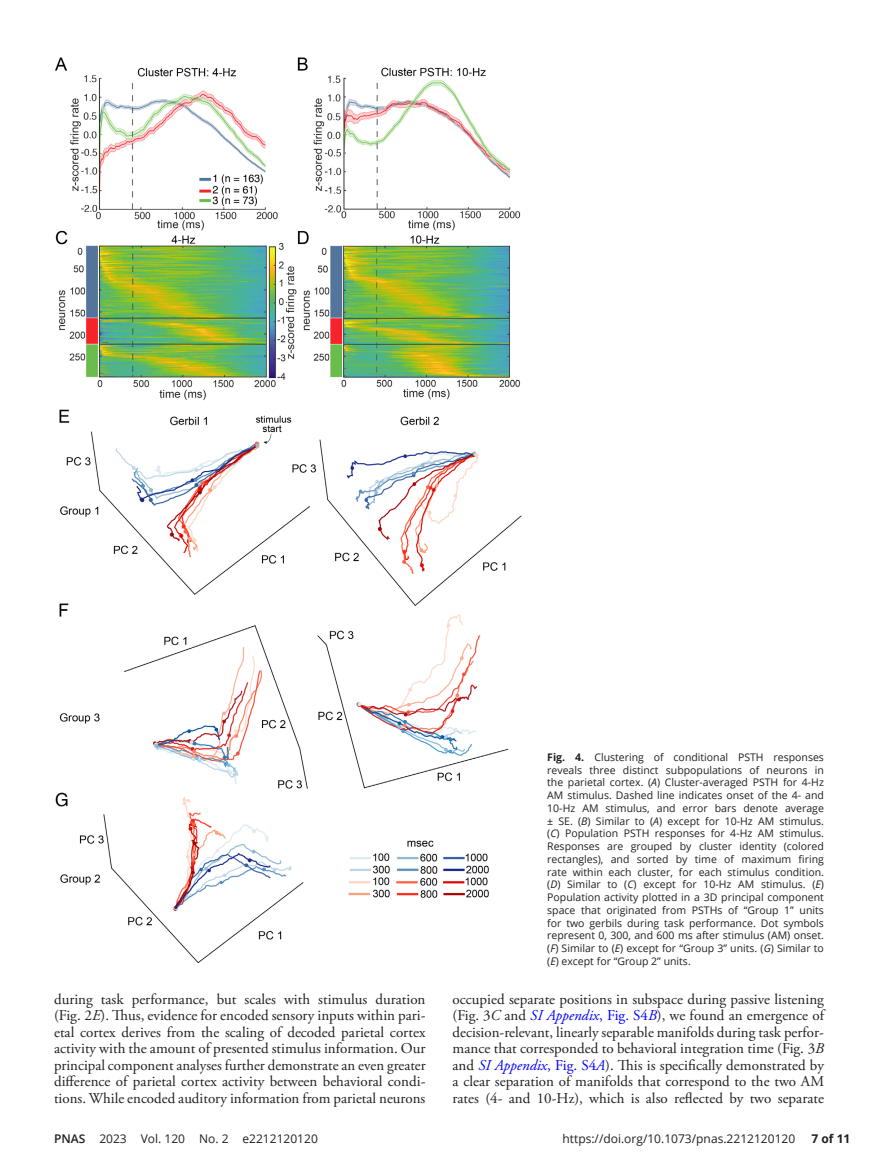
<style>
.page{position:relative;width:878px;height:1175px;background:#fff}
.page>*{position:absolute;margin:0;border:0;box-sizing:border-box;transform-origin:0 0}
.t1{font:15px/16.5px "Adobe Garamond Pro";color:#231f20;text-align:justify}
.t2{font:12px "Open Sans";color:#231f20}
.t3{font:700 12px "Open Sans";color:#231f20}
.t4{font:10.5px/12.8px "Open Sans";color:#231f20;text-align:justify}
.s1{font-weight:700}
.s2{font-style:italic}
.s3{font-style:italic;color:#00f}
.s4{color:#00f}
.s5{font-weight:600}
</style>
<div class="page">
<img style="left:55px;top:57px;width:467px;height:905px">
<p class="t4" style="left:547px;top:750px;width:278px"><span class="s1">Fig. 4.</span> Clustering of conditional PSTH responses reveals three distinct subpopulations of neurons in the parietal cortex. (<span class="s2">A</span>) Cluster-averaged PSTH for 4-Hz AM stimulus. Dashed line indicates onset of the 4- and 10-Hz AM stimulus, and error bars denote average ± SE. (<span class="s2">B</span>) Similar to (<span class="s2">A</span>) except for 10-Hz AM stimulus. (<span class="s2">C</span>) Population PSTH responses for 4-Hz AM stimulus.<br>Responses are grouped by cluster identity (colored rectangles), and sorted by time of maximum firing rate within each cluster, for each stimulus condition. (<span class="s2">D</span>) Similar to (<span class="s2">C</span>) except for 10-Hz AM stimulus. (<span class="s2">E</span>)<br>Population activity plotted in a 3D principal component space that originated from PSTHs of “Group 1” units for two gerbils during task performance. Dot symbols represent 0, 300, and 600 ms after stimulus (AM) onset. (<span class="s2">F</span>) Similar to (<span class="s2">E</span>) except for “Group 3” units. (<span class="s2">G</span>) Similar to (<span class="s2">E</span>) except for “Group 2” units.</p>
<p class="t1" style="left:54px;top:991px;width:373px">during task performance, but scales with stimulus duration (Fig. 2<span class="s2">E</span>). Thus, evidence for encoded sensory inputs within pari&shy;etal cortex derives from the scaling of decoded parietal cortex activity with the amount of presented stimulus information. Our principal component analyses further demonstrate an even greater difference of parietal cortex activity between behavioral condi&shy;tions. While encoded auditory information from parietal neurons</p>
<p class="t1" style="left:452px;top:991px;width:373px">occupied separate positions in subspace during passive listening (Fig. 3<span class="s2">C</span> and <span class="s3">SI Appendix</span><span class="s4">, Fig. S4</span><span class="s3">B</span>), we found an emergence of decision-relevant, linearly separable manifolds during task perfor&shy;mance that corresponded to behavioral integration time (Fig. 3<span class="s2">B </span>and <span class="s3">SI Appendix</span><span class="s4">, Fig. S4</span><span class="s3">A</span>). This is specifically demonstrated by a clear separation of manifolds that correspond to the two AM rates (4- and 10-Hz), which is also reflected by two separate</p>
<p class="t2" style="left:54px;top:1130px;width:265px"><span class="s5">PNAS</span> 2023 Vol. 120 No. 2 e2212120120</p>
<p class="t2" style="left:562px;top:1130px;width:234px">https://doi.org/10.1073/pnas.2212120120</p>
<p class="t3" style="left:811px;top:1130px;width:40px">7 of 11</p>
</div>
